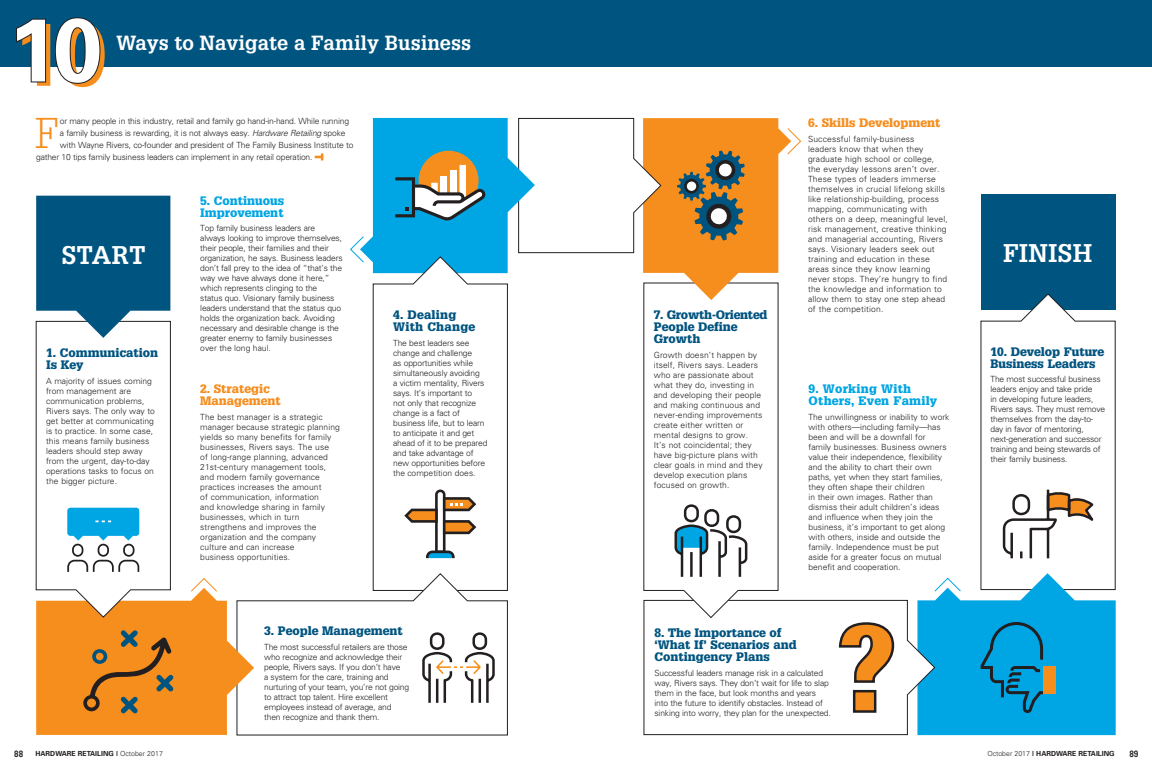
<style>
.page{position:relative;width:1152px;height:774px;background:#fff}
.page>*{position:absolute;margin:0;border:0;box-sizing:border-box;transform-origin:0 0}
.t1{font:700 89.3px "Univers";color:#fff}
.FEAT_copy_melior_8_5{font:300 42px "Glypha";color:#f68e1e}
.t2{font:700 25px "Glypha";letter-spacing:.02em;color:#fff}
.t3{font:700 20px "Glypha";color:#fff}
.FEAT_copy_melior_8_5-2{font:900 12px/12px "Glypha";color:#005480}
.FEAT_copy_melior_8_5-3{font:900 12px/12px "Glypha";color:#f68e1e}
.FEAT_copy_melior_8_5-4{font:900 12px/12px "Glypha";letter-spacing:.02em;color:#00a5e3}
.FEAT_copy_melior_8_5-5{font:900 12px/12px "Glypha";color:#00a5e3}
.FEAT_copy_melior_8_5-6{font:900 12px/12px "Glypha";letter-spacing:.02em;color:#005480}
.t4{font:700 9px "Memphis LT Std";color:#231f20}
.FEAT_copy_melior_8_5-7{font:300 8.5px/10px "Univers";letter-spacing:-.02em;color:#231f20}
.FEAT_copy_melior_8_5-8{font:300 8.5px/10px "Univers";color:#231f20}
.FEAT_copy_melior_8_5-9{font:300 8.5px/10px "Univers";letter-spacing:.02em;color:#231f20}
.t5{font:700 7px "Univers";color:#231f20}
.s1{font-style:italic}
.s2{font-weight:300}
</style>
<div class="page">
<div style="left:981px;top:194px;width:134px;height:115px;background:#005480"></div>
<svg style="left:980px;top:293px;width:136px;height:280px"></svg>
<svg style="left:643px;top:599px;width:293px;height:137px"></svg>
<svg style="left:643px;top:300px;width:136px;height:319px"></svg>
<div style="left:0;top:0;width:1152px;height:67px;background:#005480"></div>
<svg style="left:16px;top:18px;width:31px;height:65px"></svg>
<svg style="left:54px;top:17px;width:47px;height:67px"></svg>
<svg style="left:315px;top:153px;width:8px;height:7px"></svg>
<svg style="left:372px;top:300px;width:136px;height:272px"></svg>
<svg style="left:236px;top:572px;width:272px;height:164px"></svg>
<svg style="left:35px;top:320px;width:136px;height:271px"></svg>
<svg style="left:673px;top:503px;width:76px;height:76px"></svg>
<svg style="left:1002px;top:487px;width:99px;height:74px"></svg>
<svg style="left:838px;top:621px;width:57px;height:63px"></svg>
<div style="left:854px;top:691px;width:21px;height:21px;background:#f68e1e"></div>
<div style="left:853px;top:690px;width:23px;height:23px;border:2px solid #231f20"></div>
<svg style="left:404px;top:490px;width:72px;height:68px"></svg>
<div style="left:67px;top:508px;width:72px;height:28px;background:#00a5e3;border-radius:3px"></div>
<svg style="left:421px;top:631px;width:75px;height:74px"></svg>
<svg style="left:36px;top:196px;width:134px;height:142px;background:#266d92"></svg>
<svg style="left:350px;top:117px;width:452px;height:183px"></svg>
<svg style="left:917px;top:573px;width:199px;height:162px;background:#29adde"></svg>
<svg style="left:36px;top:531px;width:218px;height:204px"></svg>
<p class="t1" style="left:9px;top:-8px;width:95px">10</p>
<p class="FEAT_copy_melior_8_5" style="left:35px;top:110px;width:25px">F</p>
<p class="FEAT_copy_melior_8_5-7" style="left:60px;top:116px;width:291px">or many people in this industry, retail and family go hand-in-hand. While running</p>
<p class="t3" style="left:116px;top:30px;width:356px">Ways to Navigate a Family Business</p>
<p class="FEAT_copy_melior_8_5-7" style="left:60px;top:128px;width:287px">a family business is rewarding, it is not always easy. <span class="s1">Hardware Retailing</span> spoke</p>
<p class="FEAT_copy_melior_8_5-7" style="left:60px;top:140px;width:295px">with Wayne Rivers, co-founder and president of The Family Business Institute to</p>
<p class="FEAT_copy_melior_8_5-7" style="left:36px;top:152px;width:278px">gather 10 tips family business leaders can implement in any retail operation.</p>
<p class="t2" style="left:62px;top:239px;width:85px">START</p>
<p class="FEAT_copy_melior_8_5-2" style="left:46px;top:347px;width:113px">1. Communication<br>Is Key</p>
<p class="FEAT_copy_melior_8_5-8" style="left:46px;top:376px;width:110px">A majority of issues coming from management are communication problems,<br>Rivers says. The only way to get better at communicating is to practice. In some case, this means family business leaders should step away from the urgent, day-to-day operations tasks to focus on the bigger picture.</p>
<p class="FEAT_copy_melior_8_5-5" style="left:200px;top:195px;width:85px">5. Continuous<br>Improvement</p>
<p class="FEAT_copy_melior_8_5-7" style="left:200px;top:223px;width:144px">Top family business leaders are<br>always looking to improve themselves, their people, their families and their organization, he says. Business leaders don’t fall prey to the idea of “that’s the way we have always done it here,” which represents clinging to the<br>status quo. Visionary family business leaders understand that the status quo holds the organization back. Avoiding necessary and desirable change is the greater enemy to family businesses over the long haul.</p>
<p class="FEAT_copy_melior_8_5-3" style="left:200px;top:383px;width:82px">2. Strategic<br>Management</p>
<p class="FEAT_copy_melior_8_5-8" style="left:200px;top:412px;width:141px">The best manager is a strategic manager because strategic planning yields so many benefits for family businesses, Rivers says. The use<br>of long-range planning, advanced<br>21st-century management tools, and modern family governance practices increases the amount<br>of communication, information<br>and knowledge sharing in family businesses, which in turn strengthens and improves the organization and the company culture and can increase<br>business opportunities.</p>
<p class="FEAT_copy_melior_8_5-6" style="left:393px;top:309px;width:84px">4. Dealing<br>With Change</p>
<p class="FEAT_copy_melior_8_5-7" style="left:393px;top:338px;width:96px">The best leaders see change and challenge<br>as opportunities while simultaneously avoiding<br>a victim mentality, Rivers says. It’s important to<br>not only that recognize change is a fact of business life, but to learn to anticipate it and get ahead of it to be prepared and take advantage of new opportunities before the competition does.</p>
<p class="FEAT_copy_melior_8_5-2" style="left:264px;top:625px;width:140px">3. People Management</p>
<p class="FEAT_copy_melior_8_5-7" style="left:264px;top:642px;width:147px">The most successful retailers are those who recognize and acknowledge their people, Rivers says. If you don’t have<br>a system for the care, training and nurturing of your team, you’re not going to attract top talent. Hire excellent employees instead of average, and then recognize and thank them.</p>
<p class="FEAT_copy_melior_8_5-2" style="left:654px;top:309px;width:115px">7. Growth-Oriented<br>People Define<br>Growth</p>
<p class="FEAT_copy_melior_8_5-8" style="left:654px;top:350px;width:110px">Growth doesn’t happen by itself, Rivers says. Leaders who are passionate about what they do, investing in and developing their people and making continuous and never-ending improvements create either written or mental designs to grow.<br>It’s not coincidental; they have big-picture plans with clear goals in mind and they develop execution plans focused on growth.</p>
<p class="FEAT_copy_melior_8_5-3" style="left:808px;top:117px;width:134px">6. Skills Development</p>
<p class="FEAT_copy_melior_8_5-9" style="left:808px;top:134px;width:141px">Successful family-business<br>leaders know that when they graduate high school or college, the everyday lessons aren’t over.<br>These types of leaders immerse themselves in crucial lifelong skills like relationship-building, process mapping, communicating with others on a deep, meaningful level, risk management, creative thinking and managerial accounting, Rivers says. Visionary leaders seek out training and education in these areas since they know learning never stops. They’re hungry to find the knowledge and information to allow them to stay one step ahead of the competition.</p>
<p class="FEAT_copy_melior_8_5-4" style="left:809px;top:383px;width:130px">9. Working With<br>Others, Even Family</p>
<p class="FEAT_copy_melior_8_5-8" style="left:809px;top:412px;width:142px">The unwillingness or inability to work with others—including family—has been and will be a downfall for family businesses. Business owners value their independence, flexibility and the ability to chart their own paths, yet when they start families, they often shape their children<br>in their own images. Rather than dismiss their adult children’s ideas and influence when they join the business, it’s important to get along with others, inside and outside the family. Independence must be put aside for a greater focus on mutual benefit and cooperation.</p>
<p class="FEAT_copy_melior_8_5-2" style="left:655px;top:627px;width:144px">8. The Importance of ‘What If’ Scenarios and<br>Contingency Plans</p>
<p class="FEAT_copy_melior_8_5-7" style="left:655px;top:668px;width:178px">Successful leaders manage risk in a calculated way, Rivers says. They don’t wait for life to slap them in the face, but look months and years into the future to identify obstacles. Instead of sinking into worry, they plan for the unexpected.</p>
<p class="t2" style="left:1003px;top:237px;width:91px">FINISH</p>
<p class="FEAT_copy_melior_8_5-2" style="left:990px;top:346px;width:115px">10. Develop Future<br>Business Leaders</p>
<p class="FEAT_copy_melior_8_5-7" style="left:990px;top:374px;width:116px">The most successful business leaders enjoy and take pride<br>in developing future leaders,<br>Rivers says. They must remove themselves from the day-to&shy;day in favor of mentoring, next-generation and successor training and being stewards of their family business.</p>
<p class="t4" style="left:14px;top:748px;width:10px">88</p>
<p class="t5" style="left:36px;top:749px;width:129px">HARDWARE RETAILING | <span class="s2">October 2017</span></p>
<p class="t5" style="left:987px;top:749px;width:129px"><span class="s2">October 2017</span> | HARDWARE RETAILING</p>
<p class="t4" style="left:1129px;top:748px;width:10px">89</p>
</div>
